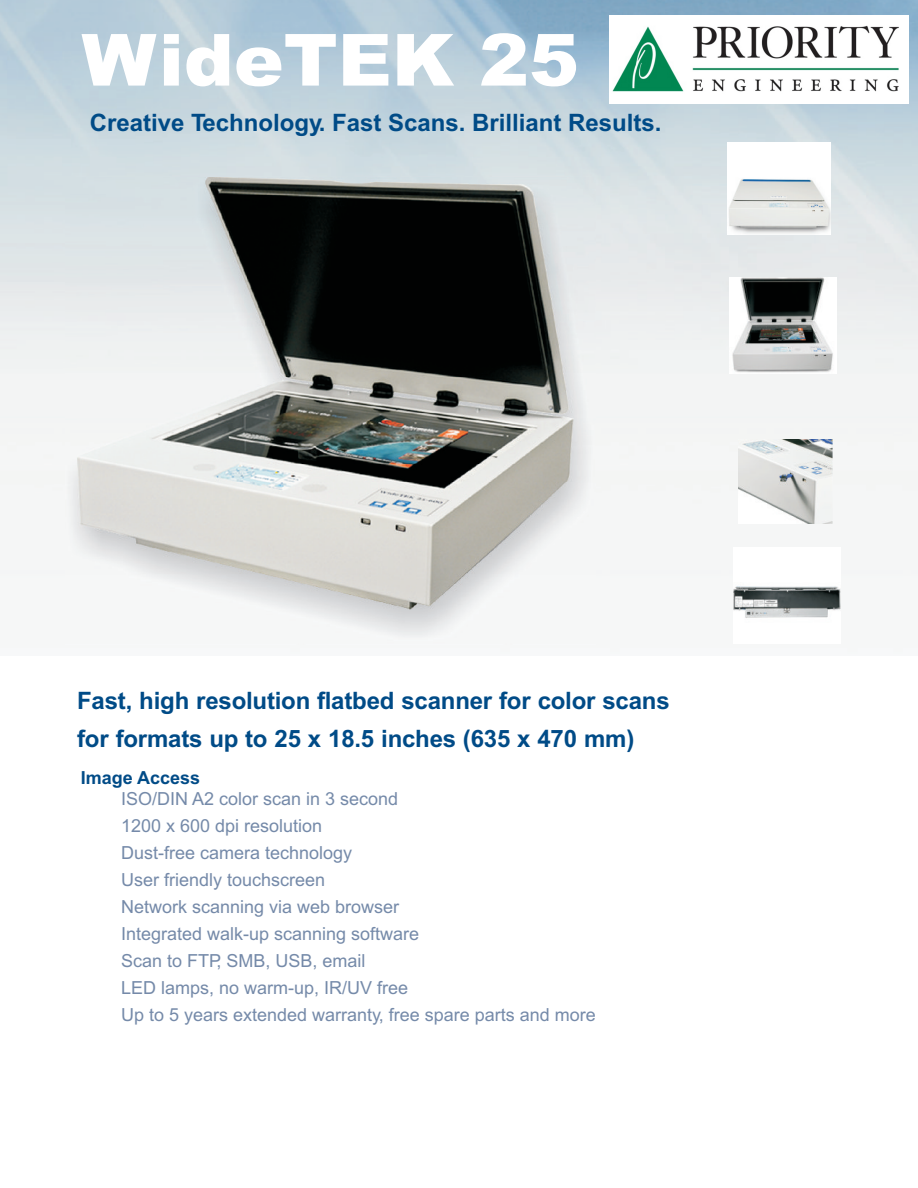
<style>
.page{position:relative;width:918px;height:1188px;background:#fff}
.page>*{position:absolute;margin:0;border:0;box-sizing:border-box;transform-origin:0 0}
.t1{font:700 24px "Arial";letter-spacing:-.01em;color:#004b87}
.t2{font:18px "Arial";color:#758aa9}
.t3{font:700 18px "Arial";color:#004b87}
</style>
<div class="page">
<svg style="left:82px;top:33px;width:494px;height:53px"></svg>
<img style="left:78px;top:177px;width:496px;height:433px">
<img style="left:728px;top:178px;width:103px;height:57px">
<img style="left:731px;top:277px;width:103px;height:96px">
<img style="left:738px;top:439px;width:95px;height:84px">
<img style="left:733px;top:582px;width:107px;height:41px">
<img style="left:612px;top:25px;width:288px;height:67px">
<h1 class="t1" style="left:90px;top:114px;width:573px">Creative Technology. Fast Scans. Brilliant Results.</h1>
<h1 class="t1" style="left:77px;top:691px;width:594px">Fast, high resolution flatbed scanner for color scans</h1>
<h1 class="t1" style="left:77px;top:729px;width:559px">for formats up to 25 x 18.5 inches (635 x 470 mm)</h1>
<p class="t3" style="left:81px;top:771px;width:121px">Image Access</p>
<p class="t2" style="left:121px;top:791px;width:279px">ISO/DIN A2 color scan in 3 second</p>
<p class="t2" style="left:121px;top:818px;width:203px">1200 x 600 dpi resolution</p>
<p class="t2" style="left:121px;top:845px;width:233px">Dust-free camera technology</p>
<p class="t2" style="left:121px;top:872px;width:206px">User friendly touchscreen</p>
<p class="t2" style="left:121px;top:899px;width:280px">Network scanning via web browser</p>
<p class="t2" style="left:121px;top:926px;width:300px">Integrated walk-up scanning software</p>
<p class="t2" style="left:121px;top:953px;width:246px">Scan to FTP, SMB, USB, email</p>
<p class="t2" style="left:121px;top:980px;width:289px">LED lamps, no warm-up, IR/UV free</p>
<p class="t2" style="left:121px;top:1007px;width:476px">Up to 5 years extended warranty, free spare parts and more</p>
</div>
